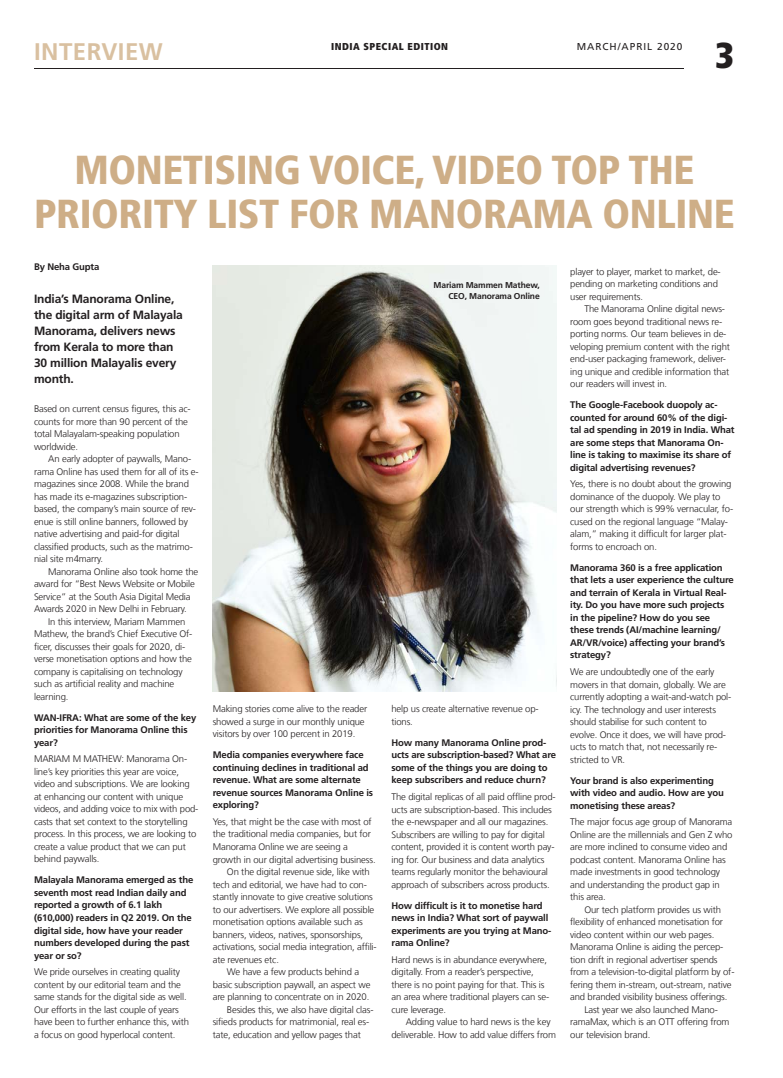
<style>
.page{position:relative;width:783px;height:1078px;background:#fff}
.page>*{position:absolute;margin:0;border:0;box-sizing:border-box;transform-origin:0 0}
.t1{font:900 condensed 40.5px/44px "Frutiger LT Com";letter-spacing:-.01em;color:#ceae87;text-align:center}
.t2{font:900 condensed 36px "Frutiger LT Com";color:#231f20}
.t3{font:700 24px "Frutiger LT Com";letter-spacing:.02em;color:#d9c0a0}
.t4{font:700 12px/16px "Frutiger LT Com";letter-spacing:-.015em;color:#231f20}
.t5{font:900 condensed 10px "Frutiger LT Com";letter-spacing:.05em;color:#231f20}
.t6{font:10px "Frutiger LT Com";letter-spacing:.1em;color:#231f20}
.t7{font:300 9.5px/12.5px "Frutiger LT Com";letter-spacing:-.015em;color:#231f20}
.t8{font:700 9.5px/12.5px "Frutiger LT Com";letter-spacing:-.015em;color:#231f20}
.t9{font:700 8.5px/11px "Frutiger LT Com";letter-spacing:-.015em;color:#231f20;text-align:right}
</style>
<div class="page">
<hr style="left:34px;top:68px;width:649px;height:1px;background:#231f20">
<img style="left:213px;top:266px;width:343px;height:425px">
<h3 class="t3" style="left:34px;top:37px;width:130px">INTERVIEW</h3>
<p class="t5" style="left:331px;top:40px;width:118px">INDIA SPECIAL EDITION</p>
<p class="t6" style="left:576px;top:41px;width:107px">MARCH/APRIL 2020</p>
<h2 class="t2" style="left:715px;top:34px;width:20px">3</h2>
<h1 class="t1" style="left:34px;top:147px;width:702px">MONETISING VOICE, VIDEO TOP THE<br>PRIORITY LIST FOR MANORAMA ONLINE</h1>
<p class="t8" style="left:34px;top:261px;width:67px">By Neha Gupta</p>
<p class="t4" style="left:34px;top:291px;width:150px">India’s Manorama Online, the digital arm of Malayala<br>Manorama, delivers news from Kerala to more than<br>30 million Malayalis every month.</p>
<p class="t7" style="left:34px;top:402px;width:158px">Based on current census figures, this ac&shy;counts for more than 90 percent of the total Malayalam-speaking population worldwide.</p>
<p class="t7" style="left:34px;top:452px;width:166px;text-indent:14px">An early adopter of paywalls, Mano&shy;rama Online has used them for all of its e&shy;magazines since 2008. While the brand has made its e-magazines subscription&shy;based, the company’s main source of rev&shy;enue is still online banners, followed by native advertising and paid-for digital classified products, such as the matrimo&shy;nial site m4marry.</p>
<p class="t7" style="left:34px;top:565px;width:166px;text-indent:14px">Manorama Online also took home the award for “Best News Website or Mobile Service” at the South Asia Digital Media Awards 2020 in New Delhi in February.</p>
<p class="t7" style="left:34px;top:615px;width:160px;text-indent:14px">In this interview, Mariam Mammen Mathew, the brand’s Chief Executive Of&shy;ficer, discusses their goals for 2020, di&shy;verse monetisation options and how the company is capitalising on technology such as artificial reality and machine learning.</p>
<p class="t8" style="left:34px;top:711px;width:164px">WAN-IFRA: What are some of the key priorities for Manorama Online this year?</p>
<p class="t7" style="left:34px;top:752px;width:166px">MARIAM M MATHEW: Manorama On&shy;line’s key priorities this year are voice, video and subscriptions. We are looking at enhancing our content with unique videos, and adding voice to mix with pod&shy;casts that set context to the storytelling process. In this process, we are looking to create a value product that we can put behind paywalls.</p>
<p class="t8" style="left:34px;top:873px;width:161px">Malayala Manorama emerged as the seventh most read Indian daily and reported a growth of 6.1 lakh (610,000) readers in Q2 2019. On the digital side, how have your reader numbers developed during the past year or so?</p>
<p class="t7" style="left:34px;top:965px;width:157px">We pride ourselves in creating quality content by our editorial team and the same stands for the digital side as well.<br>Our efforts in the last couple of years have been to further enhance this, with a focus on good hyperlocal content.</p>
<p class="t7" style="left:213px;top:702px;width:156px">Making stories come alive to the reader showed a surge in our monthly unique visitors by over 100 percent in 2019.</p>
<p class="t8" style="left:213px;top:748px;width:162px">Media companies everywhere face continuing declines in traditional ad revenue. What are some alternate revenue sources Manorama Online is exploring?</p>
<p class="t7" style="left:213px;top:815px;width:160px">Yes, that might be the case with most of</p>
<p class="t7" style="left:213px;top:827px;width:160px">the traditional media companies, but for</p>
<p class="t7" style="left:213px;top:840px;width:136px">Manorama Online we are seeing a</p>
<p class="t7" style="left:213px;top:852px;width:164px">growth in our digital advertising business.</p>
<p class="t7" style="left:227px;top:865px;width:144px">On the digital revenue side, like with</p>
<p class="t7" style="left:213px;top:877px;width:156px">tech and editorial, we have had to con-</p>
<p class="t7" style="left:213px;top:890px;width:162px">stantly innovate to give creative solutions</p>
<p class="t7" style="left:213px;top:902px;width:163px">to our advertisers. We explore all possible</p>
<p class="t7" style="left:213px;top:915px;width:151px">monetisation options available such as</p>
<p class="t7" style="left:213px;top:927px;width:152px">banners, videos, natives, sponsorships,</p>
<p class="t7" style="left:213px;top:940px;width:165px">activations, social media integration, affili-</p>
<p class="t7" style="left:213px;top:952px;width:68px">ate revenues etc.</p>
<p class="t7" style="left:227px;top:965px;width:134px">We have a few products behind a</p>
<p class="t7" style="left:213px;top:977px;width:159px">basic subscription paywall, an aspect we</p>
<p class="t7" style="left:213px;top:990px;width:158px">are planning to concentrate on in 2020.</p>
<p class="t7" style="left:227px;top:1002px;width:148px">Besides this, we also have digital clas-</p>
<p class="t7" style="left:213px;top:1015px;width:158px">sifieds products for matrimonial, real es-</p>
<p class="t7" style="left:213px;top:1027px;width:149px">tate, education and yellow pages that</p>
<p class="t9" style="left:433px;top:279px;width:108px">Mariam Mammen Mathew,<br>CEO, Manorama Online</p>
<p class="t7" style="left:391px;top:702px;width:149px">help us create alternative revenue op&shy;tions.</p>
<p class="t8" style="left:391px;top:736px;width:166px">How many Manorama Online prod&shy;ucts are subscription-based? What are some of the things you are doing to keep subscribers and reduce churn?</p>
<p class="t7" style="left:391px;top:790px;width:166px">The digital replicas of all paid offline prod&shy;ucts are subscription-based. This includes the e-newspaper and all our magazines.<br>Subscribers are willing to pay for digital content, provided it is content worth pay&shy;ing for. Our business and data analytics teams regularly monitor the behavioural approach of subscribers across products.</p>
<p class="t8" style="left:391px;top:898px;width:161px">How difficult is it to monetise hard news in India? What sort of paywall experiments are you trying at Mano&shy;rama Online?</p>
<p class="t7" style="left:391px;top:952px;width:159px">Hard news is in abundance everywhere, digitally. From a reader’s perspective, there is no point paying for that. This is an area where traditional players can se&shy;cure leverage.</p>
<p class="t7" style="left:391px;top:1015px;width:166px;text-indent:14px">Adding value to hard news is the key deliverable. How to add value differs from</p>
<p class="t7" style="left:570px;top:265px;width:152px">player to player, market to market, de&shy;pending on marketing conditions and user requirements.</p>
<p class="t7" style="left:570px;top:302px;width:161px;text-indent:14px">The Manorama Online digital news&shy;room goes beyond traditional news re&shy;porting norms. Our team believes in de&shy;veloping premium content with the right end-user packaging framework, deliver&shy;ing unique and credible information that our readers will invest in.</p>
<p class="t8" style="left:570px;top:398px;width:166px">The Google-Facebook duopoly ac&shy;counted for around 60% of the digi&shy;tal ad spending in 2019 in India. What are some steps that Manorama On&shy;line is taking to maximise its share of digital advertising revenues?</p>
<p class="t7" style="left:570px;top:477px;width:164px">Yes, there is no doubt about the growing dominance of the duopoly. We play to our strength which is 99% vernacular, fo&shy;cused on the regional language “Malay&shy;alam,” making it difficult for larger plat&shy;forms to encroach on.</p>
<p class="t8" style="left:570px;top:561px;width:165px">Manorama 360 is a free application that lets a user experience the culture and terrain of Kerala in Virtual Real&shy;ity. Do you have more such projects in the pipeline? How do you see these trends (AI/machine learning/<br>AR/VR/voice) affecting your brand’s strategy?</p>
<p class="t7" style="left:570px;top:665px;width:163px">We are undoubtedly one of the early movers in that domain, globally. We are currently adopting a wait-and-watch pol&shy;icy. The technology and user interests should stabilise for such content to evolve. Once it does, we will have prod&shy;ucts to match that, not necessarily re&shy;stricted to VR.</p>
<p class="t8" style="left:570px;top:773px;width:155px">Your brand is also experimenting with video and audio. How are you monetising these areas?</p>
<p class="t7" style="left:570px;top:815px;width:164px">The major focus age group of Manorama Online are the millennials and Gen Z who are more inclined to consume video and podcast content. Manorama Online has made investments in good technology and understanding the product gap in this area.</p>
<p class="t7" style="left:584px;top:903px;width:138px">Our tech platform provides us with</p>
<p class="t7" style="left:570px;top:915px;width:154px">flexibility of enhanced monetisation for</p>
<p class="t7" style="left:570px;top:928px;width:146px">video content within our web pages.</p>
<p class="t7" style="left:570px;top:940px;width:155px">Manorama Online is aiding the percep-</p>
<p class="t7" style="left:570px;top:953px;width:149px">tion drift in regional advertiser spends</p>
<p class="t7" style="left:570px;top:965px;width:166px">from a television-to-digital platform by of-</p>
<p class="t7" style="left:570px;top:978px;width:163px">fering them in-stream, out-stream, native</p>
<p class="t7" style="left:570px;top:990px;width:159px">and branded visibility business offerings.</p>
<p class="t7" style="left:584px;top:1003px;width:135px">Last year we also launched Mano-</p>
<p class="t7" style="left:570px;top:1015px;width:161px">ramaMax, which is an OTT offering from</p>
<p class="t7" style="left:570px;top:1028px;width:82px">our television brand.</p>
</div>
